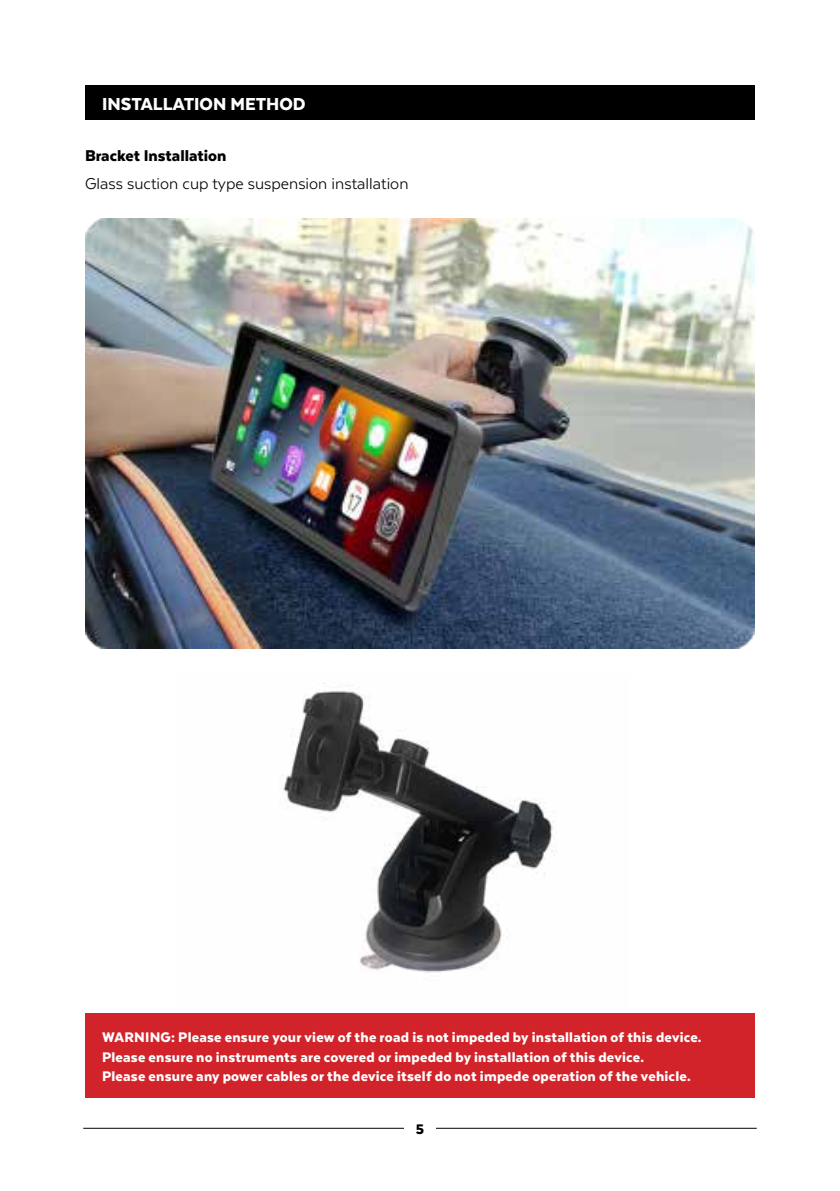
<style>
.page{position:relative;width:840px;height:1191px;background:#fff}
.page>*{position:absolute;margin:0;border:0;box-sizing:border-box;transform-origin:0 0}
.t1{font:900 20px "Texta";color:#fff}
.t2{font:18px "Texta";color:#000}
.t3{font:900 18px "Texta";color:#000}
.t4{font:900 16px/19.2px "Texta";letter-spacing:.015em;color:#fff}
.t5{font:900 16px "Texta";color:#000}
</style>
<div class="page">
<hr style="left:83px;top:1128px;width:321px;height:1px;background:#000">
<hr style="left:436px;top:1128px;width:320px;height:1px;background:#000">
<img style="left:282px;top:683px;width:275px;height:290px">
<div style="left:85px;top:85px;width:669px;height:35px;background:#000"></div>
<img style="left:85px;top:219px;width:669px;height:429px">
<div style="left:85px;top:1013px;width:669px;height:84px;background:#d2232a"></div>
<p class="t1" style="left:102px;top:93px;width:205px">INSTALLATION METHOD</p>
<p class="t3" style="left:85px;top:146px;width:143px">Bracket Installation</p>
<p class="t2" style="left:85px;top:174px;width:325px">Glass suction cup type suspension installation</p>
<p class="t4" style="left:102px;top:1027px;width:600px">WARNING: Please ensure your view of the road is not impeded by installation of this device.<br>Please ensure no instruments are covered or impeded by installation of this device.<br>Please ensure any power cables or the device itself do not impede operation of the vehicle.</p>
<p class="t5" style="left:415px;top:1121px;width:10px">5</p>
</div>
